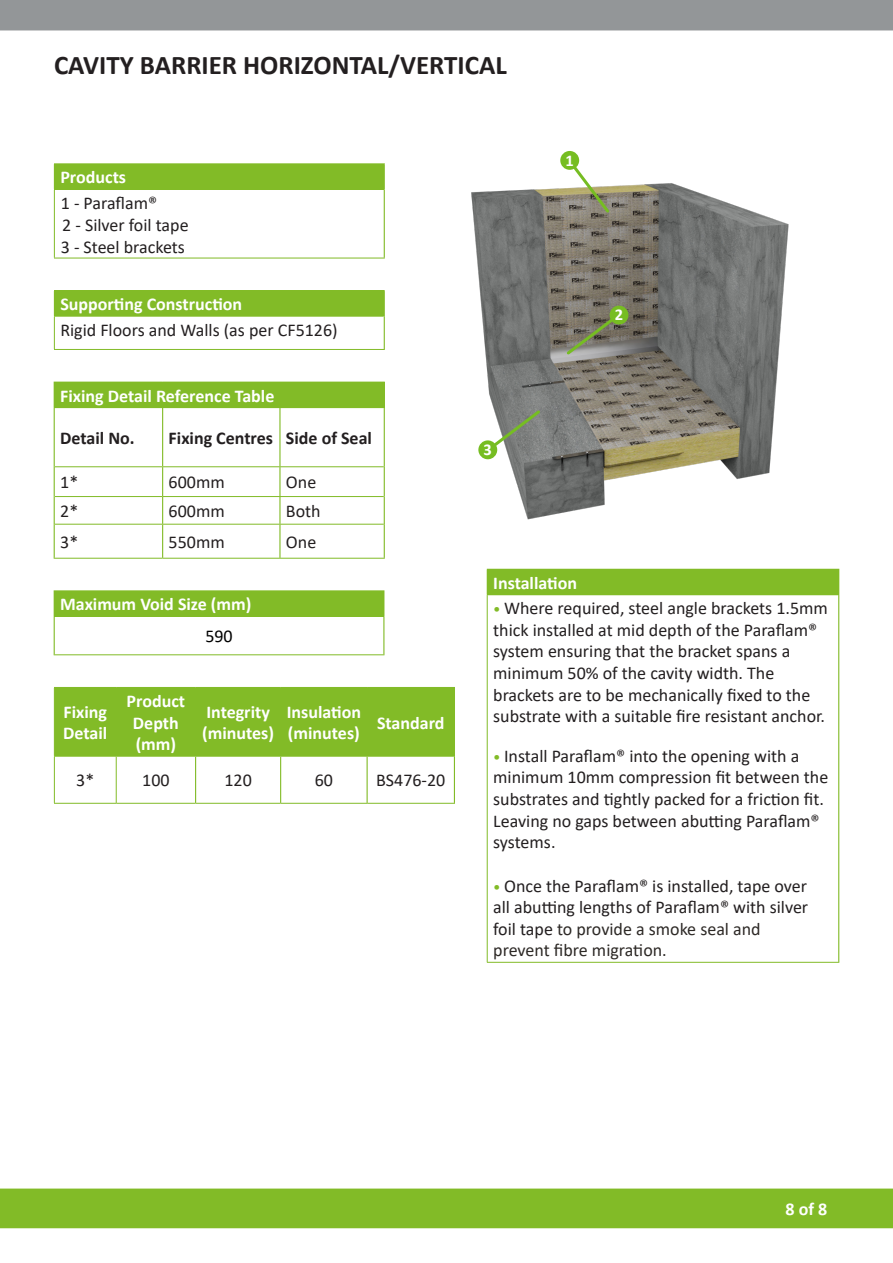
<style>
.page{position:relative;width:893px;height:1263px;background:#fff}
.page>*{position:absolute;margin:0;border:0;box-sizing:border-box;transform-origin:0 0}
.t1{font:700 27px "Calibri";color:#231f20}
.t2{font:18px/21.6px "Calibri";color:#231f20}
.t3{font:700 18px/21.6px "Calibri";color:#fff}
.t4{font:700 18px "Calibri";color:#231f20}
.t5{font:18px "Calibri";color:#000}
.t6{font:700 16.5px "Calibri";color:#fff}
.s1{font-size:15px;color:#82bb27}
.s2{color:#2d2926}
</style>
<div class="page">
<div style="left:0;top:1188px;width:893px;height:40px;background:#82bb27"></div>
<div style="left:0;top:0;width:893px;height:30px;background:#939698"></div>
<div style="left:487px;top:569px;width:352px;height:26px;background:#82bb27"></div>
<hr style="left:487px;top:595px;width:1px;height:367px;background:#82bb27">
<hr style="left:838px;top:595px;width:1px;height:367px;background:#82bb27">
<hr style="left:487px;top:962px;width:352px;height:1px;background:#82bb27">
<div style="left:55px;top:688px;width:399px;height:68px;background:#82bb27"></div>
<hr style="left:54px;top:687px;width:62px;height:1px;background:#82bb27">
<hr style="left:54px;top:688px;width:1px;height:68px;background:#82bb27">
<hr style="left:116px;top:687px;width:80px;height:1px;background:#82bb27">
<hr style="left:116px;top:688px;width:1px;height:68px;background:#82bb27">
<hr style="left:196px;top:687px;width:85px;height:1px;background:#82bb27">
<hr style="left:281px;top:687px;width:86px;height:1px;background:#82bb27">
<hr style="left:367px;top:687px;width:88px;height:1px;background:#82bb27">
<hr style="left:195px;top:688px;width:1px;height:68px;background:#82bb27">
<hr style="left:280px;top:688px;width:1px;height:68px;background:#82bb27">
<hr style="left:367px;top:688px;width:1px;height:68px;background:#82bb27">
<hr style="left:454px;top:688px;width:1px;height:68px;background:#82bb27">
<hr style="left:54px;top:756px;width:62px;height:1px;background:#82bb27">
<hr style="left:54px;top:756px;width:1px;height:47px;background:#82bb27">
<hr style="left:116px;top:756px;width:80px;height:1px;background:#82bb27">
<hr style="left:116px;top:756px;width:1px;height:47px;background:#82bb27">
<hr style="left:196px;top:756px;width:85px;height:1px;background:#82bb27">
<hr style="left:281px;top:756px;width:86px;height:1px;background:#82bb27">
<hr style="left:367px;top:756px;width:87px;height:1px;background:#82bb27">
<hr style="left:195px;top:756px;width:1px;height:47px;background:#82bb27">
<hr style="left:280px;top:756px;width:1px;height:47px;background:#82bb27">
<hr style="left:367px;top:756px;width:1px;height:47px;background:#82bb27">
<hr style="left:454px;top:756px;width:1px;height:47px;background:#82bb27">
<hr style="left:54px;top:803px;width:62px;height:1px;background:#82bb27">
<hr style="left:116px;top:803px;width:80px;height:1px;background:#82bb27">
<hr style="left:196px;top:803px;width:85px;height:1px;background:#82bb27">
<hr style="left:281px;top:803px;width:86px;height:1px;background:#82bb27">
<hr style="left:367px;top:803px;width:88px;height:1px;background:#82bb27">
<div style="left:54px;top:164px;width:330px;height:25px;background:#82bb27"></div>
<hr style="left:54px;top:163px;width:331px;height:1px;background:#82bb27">
<hr style="left:54px;top:189px;width:330px;height:1px;background:#82bb27">
<hr style="left:54px;top:190px;width:1px;height:68px;background:#82bb27">
<svg style="left:384px;top:164px;width:1px;height:25px"></svg>
<hr style="left:384px;top:189px;width:1px;height:69px;background:#82bb27">
<hr style="left:54px;top:258px;width:331px;height:1px;background:#82bb27">
<div style="left:54px;top:291px;width:330px;height:25px;background:#82bb27"></div>
<hr style="left:54px;top:290px;width:331px;height:1px;background:#82bb27">
<hr style="left:54px;top:316px;width:330px;height:1px;background:#82bb27">
<hr style="left:54px;top:317px;width:1px;height:32px;background:#82bb27">
<svg style="left:384px;top:291px;width:1px;height:25px"></svg>
<hr style="left:384px;top:316px;width:1px;height:33px;background:#82bb27">
<hr style="left:54px;top:349px;width:331px;height:1px;background:#82bb27">
<div style="left:54px;top:382px;width:330px;height:26px;background:#82bb27"></div>
<svg style="left:384px;top:382px;width:1px;height:26px"></svg>
<hr style="left:54px;top:408px;width:1px;height:59px;background:#82bb27">
<hr style="left:162px;top:408px;width:1px;height:58px;background:#82bb27">
<hr style="left:279px;top:408px;width:2px;height:58px;background:#82bb27">
<hr style="left:384px;top:408px;width:1px;height:59px;background:#82bb27">
<hr style="left:279px;top:467px;width:2px;height:29px;background:#82bb27">
<svg style="left:54px;top:467px;width:1px;height:57px"></svg>
<svg style="left:162px;top:467px;width:1px;height:57px"></svg>
<hr style="left:279px;top:497px;width:2px;height:27px;background:#82bb27">
<svg style="left:384px;top:467px;width:1px;height:57px"></svg>
<hr style="left:54px;top:524px;width:1px;height:34px;background:#82bb27">
<hr style="left:162px;top:524px;width:1px;height:34px;background:#82bb27">
<hr style="left:279px;top:524px;width:2px;height:34px;background:#82bb27">
<hr style="left:384px;top:524px;width:1px;height:34px;background:#82bb27">
<hr style="left:55px;top:466px;width:108px;height:1px;background:#82bb27">
<hr style="left:163px;top:466px;width:117px;height:1px;background:#82bb27">
<hr style="left:280px;top:466px;width:104px;height:1px;background:#82bb27">
<hr style="left:55px;top:496px;width:108px;height:1px;background:#82bb27">
<hr style="left:163px;top:496px;width:117px;height:1px;background:#82bb27">
<hr style="left:280px;top:496px;width:104px;height:1px;background:#82bb27">
<hr style="left:55px;top:524px;width:108px;height:1px;background:#82bb27">
<hr style="left:163px;top:524px;width:117px;height:1px;background:#82bb27">
<hr style="left:280px;top:524px;width:104px;height:1px;background:#82bb27">
<hr style="left:54px;top:558px;width:109px;height:1px;background:#82bb27">
<hr style="left:163px;top:558px;width:117px;height:1px;background:#82bb27">
<hr style="left:280px;top:558px;width:105px;height:1px;background:#82bb27">
<div style="left:54px;top:591px;width:330px;height:25px;background:#82bb27"></div>
<hr style="left:54px;top:590px;width:330px;height:1px;background:#82bb27">
<hr style="left:55px;top:616px;width:328px;height:1px;background:#82bb27">
<hr style="left:54px;top:616px;width:1px;height:38px;background:#82bb27">
<hr style="left:383px;top:616px;width:1px;height:38px;background:#82bb27">
<hr style="left:54px;top:654px;width:330px;height:1px;background:#82bb27">
<img style="left:471px;top:183px;width:318px;height:337px">
<div style="left:560px;top:151px;width:19px;height:19px;background:#76bd22;border-radius:50%"></div>
<svg style="left:570px;top:163px;width:42px;height:52px"></svg>
<div style="left:610px;top:306px;width:18px;height:18px;background:#76bd22;border-radius:50%"></div>
<svg style="left:564px;top:316px;width:52px;height:41px"></svg>
<div style="left:478px;top:440px;width:19px;height:19px;background:#76bd22;border-radius:50%"></div>
<svg style="left:491px;top:408px;width:52px;height:41px"></svg>
<p class="t1" style="left:54px;top:46px;width:454px">CAVITY BARRIER HORIZONTAL/VERTICAL</p>
<p class="t3" style="left:60px;top:166px;width:67px">Products</p>
<p class="t2" style="left:61px;top:192px;width:129px">1 - Paraflam®<br>2 - Silver foil tape<br>3 - Steel brackets</p>
<p class="t3" style="left:60px;top:293px;width:183px">Supporting Construction</p>
<p class="t2" style="left:60px;top:318px;width:279px">Rigid Floors and Walls (as per CF5126)</p>
<p class="t3" style="left:60px;top:385px;width:216px">Fixing Detail Reference Table</p>
<p class="t4" style="left:60px;top:425px;width:76px">Detail No.</p>
<p class="t4" style="left:169px;top:425px;width:106px">Fixing Centres</p>
<p class="t4" style="left:286px;top:425px;width:88px">Side of Seal</p>
<p class="t2" style="left:60px;top:471px;width:20px">1*</p>
<p class="t2" style="left:169px;top:471px;width:58px">600mm</p>
<p class="t2" style="left:286px;top:471px;width:32px">One</p>
<p class="t2" style="left:60px;top:500px;width:20px">2*</p>
<p class="t2" style="left:169px;top:500px;width:58px">600mm</p>
<p class="t2" style="left:286px;top:500px;width:36px">Both</p>
<p class="t2" style="left:60px;top:531px;width:20px">3*</p>
<p class="t2" style="left:169px;top:531px;width:58px">550mm</p>
<p class="t2" style="left:286px;top:531px;width:32px">One</p>
<p class="t6" style="left:484px;top:438px;width:10px">3</p>
<p class="t6" style="left:565px;top:148px;width:10px">1</p>
<p class="t3" style="left:493px;top:572px;width:85px">Installation</p>
<p class="t6" style="left:615px;top:303px;width:10px">2</p>
<p class="t3" style="left:60px;top:593px;width:193px">Maximum Void Size (mm)</p>
<p class="t5" style="left:205px;top:624px;width:29px">590</p>
<p class="t3" style="left:63px;top:701px;width:46px">Fixing<br>Detail</p>
<p class="t3" style="left:127px;top:690px;width:60px;text-align:center">Product<br>Depth (mm)</p>
<p class="t3" style="left:202px;top:701px;width:73px">Integrity (minutes)</p>
<p class="t3" style="left:287px;top:701px;width:76px">Insulation (minutes)</p>
<p class="t3" style="left:377px;top:711px;width:69px">Standard</p>
<p class="t2" style="left:76px;top:769px;width:20px">3*</p>
<p class="t2" style="left:142px;top:769px;width:29px">100</p>
<p class="t2" style="left:224px;top:769px;width:29px">120</p>
<p class="t2" style="left:315px;top:769px;width:20px">60</p>
<p class="t2" style="left:376px;top:769px;width:71px">BS476-20</p>
<p class="t2" style="left:493px;top:597px;width:336px"><span class="s1">•</span> Where required, steel angle brackets 1.5mm thick installed at mid depth of the Paraflam® system ensuring that the bracket spans a minimum 50% of the cavity width. The brackets are to be mechanically fixed to the substrate with a suitable fire resistant anchor.</p>
<p class="t2" style="left:493px;top:745px;width:337px"><span class="s1">•</span> Install Paraflam® into the opening with a minimum 10mm compression fit between the substrates and tightly packed for a friction fit.<br>Leaving no gaps between abutting Paraflam® systems.</p>
<p class="t2" style="left:493px;top:874px;width:317px"><span class="s1">•</span> Once the Paraflam® is installed, tape over all abutting lengths of Paraflam® with silver foil tape <span class="s2">to provide a smoke seal and prevent fibre migration.</span></p>
<p class="t3" style="left:786px;top:1198px;width:43px">8 of 8</p>
</div>
